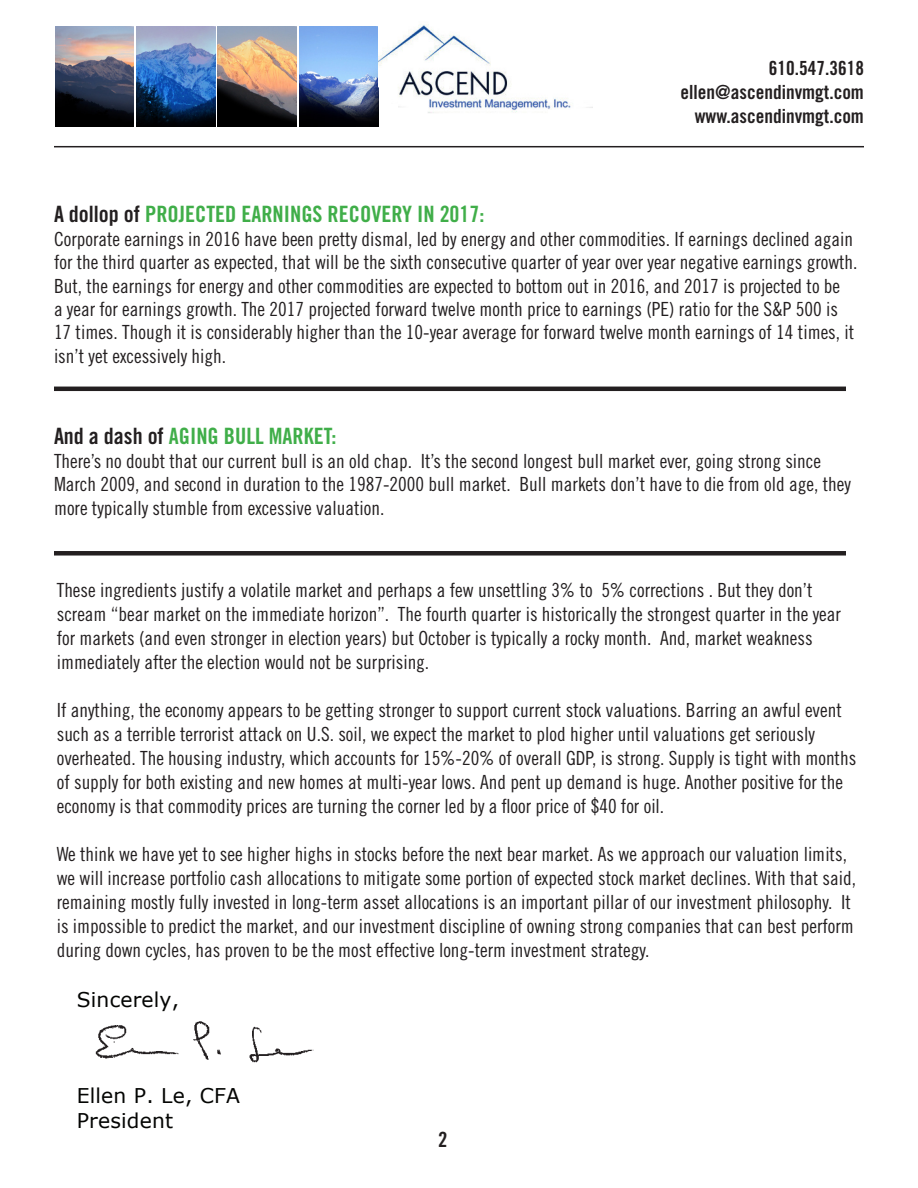
<style>
.page{position:relative;width:918px;height:1188px;background:#fff}
.page>*{position:absolute;margin:0;border:0;box-sizing:border-box;transform-origin:0 0}
.t1{font:22.5px "Trade Gothic Bold Cond Twenty";color:#40ae49}
.t2{font:21px "Trade Gothic Bold Cond Twenty";color:#231f20}
.t3{font:20.25px/24.9px "Verdana";letter-spacing:.01em;color:#040503}
.t4{font:19.5px/24px "Trade Gothic Cond Eighteen";color:#231f20}
.t5{font:19.5px/24px "Trade Gothic Bold Cond Twenty";color:#231f20;text-align:right}
.s1{color:#231f20}
</style>
<div class="page">
<img style="left:55px;top:27px;width:79px;height:100px">
<img style="left:137px;top:27px;width:78px;height:100px">
<img style="left:218px;top:27px;width:79px;height:100px">
<img style="left:300px;top:27px;width:79px;height:100px">
<hr style="left:54px;top:146px;width:810px;height:1px;background:#231f20">
<hr style="left:54px;top:387px;width:792px;height:4px;background:#231f20">
<img style="left:95px;top:1021px;width:219px;height:42px">
<div style="left:54px;top:551px;width:792px;height:5px;background:#231f20"></div>
<img style="left:379px;top:24px;width:214px;height:89px">
<div style="left:387px;top:104px;width:11px;height:18px;background:#fff"></div>
<div style="left:548px;top:110px;width:32px;height:9px;background:#fff"></div>
<p class="t5" style="left:681px;top:56px;width:185px">610.547.3618 ellen@ascendinvmgt.com www.ascendinvmgt.com</p>
<p class="t1" style="left:54px;top:201px;width:432px"><span class="s1">A dollop of</span> PROJECTED EARNINGS RECOVERY IN 2017:</p>
<p class="t4" style="left:54px;top:227px;width:805px;line-height:23.4px">Corporate earnings in 2016 have been pretty dismal, led by energy and other commodities. If earnings declined again for the third quarter as expected, that will be the sixth consecutive quarter of year over year negative earnings growth.<br>But, the earnings for energy and other commodities are expected to bottom out in 2016, and 2017 is projected to be<br>a year for earnings growth. The 2017 projected forward twelve month price to earnings (PE) ratio for the S&amp;P 500 is 17 times. Though it is considerably higher than the 10-year average for forward twelve month earnings of 14 times, it isn’t yet excessively high.</p>
<p class="t1" style="left:54px;top:423px;width:284px"><span class="s1">And a dash of</span> AGING BULL MARKET:</p>
<p class="t4" style="left:54px;top:449px;width:798px;line-height:23.4px">There’s no doubt that our current bull is an old chap. It’s the second longest bull market ever, going strong since<br>March 2009, and second in duration to the 1987-2000 bull market. Bull markets don’t have to die from old age, they more typically stumble from excessive valuation.</p>
<p class="t4" style="left:57px;top:578px;width:786px">These ingredients justify a volatile market and perhaps a few unsettling 3% to 5% corrections . But they don’t scream “bear market on the immediate horizon”. The fourth quarter is historically the strongest quarter in the year for markets (and even stronger in election years) but October is typically a rocky month. And, market weakness immediately after the election would not be surprising.</p>
<p class="t4" style="left:57px;top:698px;width:801px">If anything, the economy appears to be getting stronger to support current stock valuations. Barring an awful event such as a terrible terrorist attack on U.S. soil, we expect the market to plod higher until valuations get seriously overheated. The housing industry, which accounts for 15%-20% of overall GDP, is strong. Supply is tight with months of supply for both existing and new homes at multi-year lows. And pent up demand is huge. Another positive for the economy is that commodity prices are turning the corner led by a floor price of $40 for oil.</p>
<p class="t4" style="left:57px;top:842px;width:801px">We think we have yet to see higher highs in stocks before the next bear market. As we approach our valuation limits, we will increase portfolio cash allocations to mitigate some portion of expected stock market declines. With that said, remaining mostly fully invested in long-term asset allocations is an important pillar of our investment philosophy. It is impossible to predict the market, and our investment discipline of owning strong companies that can best perform during down cycles, has proven to be the most effective long-term investment strategy.</p>
<p class="t3" style="left:77px;top:987px;width:104px">Sincerely,</p>
<p class="t3" style="left:77px;top:1083px;width:165px">Ellen P. Le, CFA<br>President</p>
<p class="t2" style="left:438px;top:1127px;width:11px">2</p>
</div>
